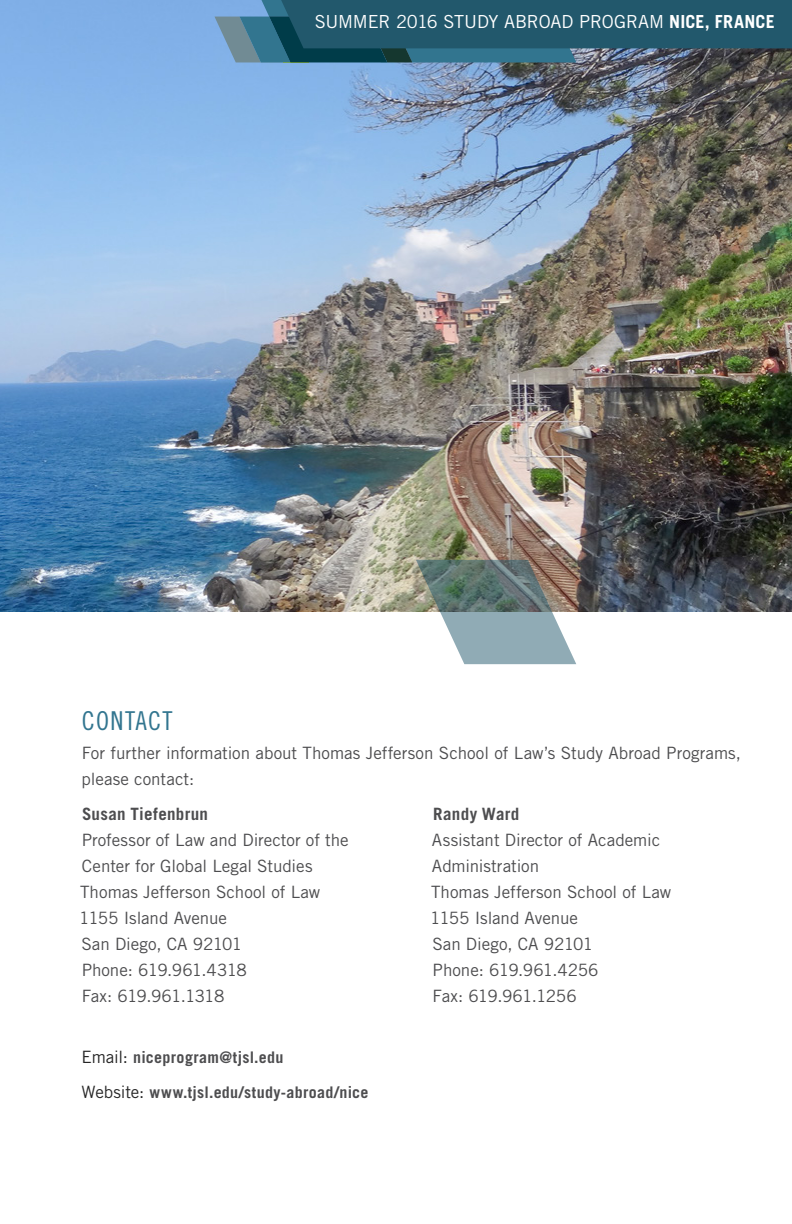
<style>
.page{position:relative;width:792px;height:1224px;background:#fff}
.page>*{position:absolute;margin:0;border:0;box-sizing:border-box;transform-origin:0 0}
.t1{font:26px "Trade Gothic LT Std Cn 18";letter-spacing:.045em;color:#32758f}
.t2{font:18px "Trade Gothic LT Std";letter-spacing:-.01em;color:#fff}
.t3{font:17px/26px "Trade Gothic LT Std";color:#4d4d4f}
.t4{font:700 17px "Trade Gothic LT Std";letter-spacing:.015em;color:#4d4d4f}
.t5{font:700 16px/35px "Trade Gothic LT Std";letter-spacing:.02em;color:#4d4d4f}
.s1{font-weight:700}
.s2{font-weight:400;font-size:17px;color:#262626}
</style>
<div class="page">
<img style="left:0;top:0;width:792px;height:612px">
<svg style="left:416px;top:560px;width:160px;height:104px"></svg>
<svg style="left:214px;top:0;width:578px;height:62px"></svg>
<p class="t2" style="left:315px;top:11px;width:461px">SUMMER 2016 STUDY ABROAD PROGRAM <span class="s1">NICE, FRANCE</span></p>
<h1 class="t1" style="left:82px;top:705px;width:92px">CONTACT</h1>
<p class="t3" style="left:82px;top:740px;width:661px">For further information about Thomas Jefferson School of Law’s Study Abroad Programs, please contact:</p>
<p class="t4" style="left:82px;top:803px;width:128px">Susan Tiefenbrun</p>
<p class="t3" style="left:79px;top:827px;width:271px">Professor of Law and Director of the<br>Center for Global Legal Studies<br>Thomas Jefferson School of Law<br>1155 Island Avenue<br>San Diego, CA 92101<br>Phone: 619.961.4318<br>Fax: 619.961.1318</p>
<p class="t4" style="left:433px;top:803px;width:88px">Randy Ward</p>
<p class="t3" style="left:430px;top:827px;width:242px">Assistant Director of Academic<br>Administration<br>Thomas Jefferson School of Law<br>1155 Island Avenue<br>San Diego, CA 92101<br>Phone: 619.961.4256<br>Fax: 619.961.1256</p>
<p class="t5" style="left:82px;top:1040px;width:289px"><span class="s2">Email:</span> niceprogram@tjsl.edu<br><span class="s2">Website:</span> www.tjsl.edu/study-abroad/nice</p>
</div>
